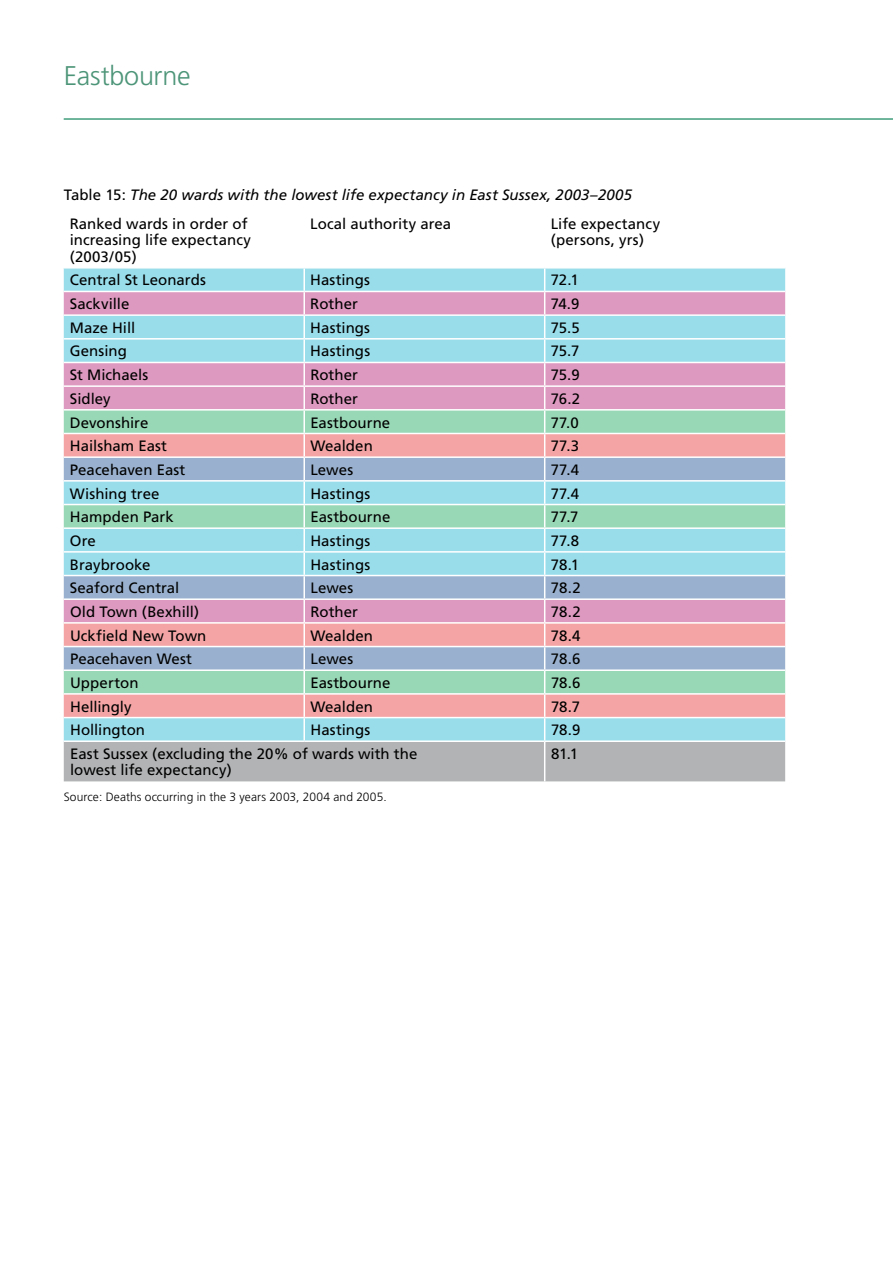
<style>
.page{position:relative;width:893px;height:1263px;background:#fff}
.page>*{position:absolute;margin:0;border:0;box-sizing:border-box;transform-origin:0 0}
.t1{font:300 27px "Frutiger";letter-spacing:-.01em;color:#4d9579}
.t2{font:15px/16.5px "Frutiger";letter-spacing:.005em;color:#000}
.t3{font:italic 15px "Frutiger";letter-spacing:.005em;color:#000}
.t4{font:300 12px "Frutiger";letter-spacing:.005em;color:#000}
.s1{font-style:normal}
</style>
<div class="page">
<hr style="left:64px;top:118px;width:829px;height:2px;background:#4da585">
<svg style="left:64px;top:269px;width:721px;height:512px;background:#b8c2cc"></svg>
<hr style="left:64px;top:740px;width:240px;height:2px;background:#fff">
<hr style="left:304px;top:740px;width:241px;height:2px;background:#fff">
<hr style="left:545px;top:740px;width:240px;height:2px;background:#fff">
<hr style="left:544px;top:742px;width:1px;height:39px;background:#fff">
<h1 class="t1" style="left:64px;top:60px;width:128px">Eastbourne</h1>
<p class="t3" style="left:64px;top:187px;width:570px"><span class="s1">Table 15:</span> The 20 wards with the lowest life expectancy in East Sussex, 2003–2005</p>
<p class="t2" style="left:70px;top:215px;width:183px">Ranked wards in order of increasing life expectancy (2003/05)</p>
<p class="t2" style="left:310px;top:215px;width:143px">Local authority area</p>
<p class="t2" style="left:551px;top:215px;width:111px">Life expectancy (persons, yrs)</p>
<p class="t2" style="left:70px;top:272px;width:138px">Central St Leonards</p>
<p class="t2" style="left:310px;top:272px;width:61px">Hastings</p>
<p class="t2" style="left:551px;top:272px;width:30px">72.1</p>
<p class="t2" style="left:70px;top:295px;width:61px">Sackville</p>
<p class="t2" style="left:310px;top:295px;width:49px">Rother</p>
<p class="t2" style="left:551px;top:295px;width:30px">74.9</p>
<p class="t2" style="left:70px;top:319px;width:67px">Maze Hill</p>
<p class="t2" style="left:310px;top:319px;width:61px">Hastings</p>
<p class="t2" style="left:551px;top:319px;width:31px">75.5</p>
<p class="t2" style="left:70px;top:343px;width:59px">Gensing</p>
<p class="t2" style="left:310px;top:343px;width:61px">Hastings</p>
<p class="t2" style="left:551px;top:343px;width:30px">75.7</p>
<p class="t2" style="left:70px;top:367px;width:80px">St Michaels</p>
<p class="t2" style="left:310px;top:367px;width:49px">Rother</p>
<p class="t2" style="left:551px;top:367px;width:30px">75.9</p>
<p class="t2" style="left:70px;top:390px;width:42px">Sidley</p>
<p class="t2" style="left:310px;top:390px;width:49px">Rother</p>
<p class="t2" style="left:551px;top:390px;width:31px">76.2</p>
<p class="t2" style="left:70px;top:414px;width:80px">Devonshire</p>
<p class="t2" style="left:310px;top:414px;width:81px">Eastbourne</p>
<p class="t2" style="left:551px;top:414px;width:30px">77.0</p>
<p class="t2" style="left:70px;top:438px;width:99px">Hailsham East</p>
<p class="t2" style="left:310px;top:438px;width:64px">Wealden</p>
<p class="t2" style="left:551px;top:438px;width:30px">77.3</p>
<p class="t2" style="left:70px;top:461px;width:117px">Peacehaven East</p>
<p class="t2" style="left:310px;top:461px;width:44px">Lewes</p>
<p class="t2" style="left:551px;top:461px;width:30px">77.4</p>
<p class="t2" style="left:70px;top:485px;width:91px">Wishing tree</p>
<p class="t2" style="left:310px;top:485px;width:61px">Hastings</p>
<p class="t2" style="left:551px;top:485px;width:30px">77.4</p>
<p class="t2" style="left:70px;top:509px;width:105px">Hampden Park</p>
<p class="t2" style="left:310px;top:509px;width:81px">Eastbourne</p>
<p class="t2" style="left:551px;top:509px;width:29px">77.7</p>
<p class="t2" style="left:70px;top:532px;width:27px">Ore</p>
<p class="t2" style="left:310px;top:532px;width:61px">Hastings</p>
<p class="t2" style="left:551px;top:532px;width:30px">77.8</p>
<p class="t2" style="left:70px;top:556px;width:82px">Braybrooke</p>
<p class="t2" style="left:310px;top:556px;width:61px">Hastings</p>
<p class="t2" style="left:551px;top:556px;width:30px">78.1</p>
<p class="t2" style="left:70px;top:580px;width:111px">Seaford Central</p>
<p class="t2" style="left:310px;top:580px;width:44px">Lewes</p>
<p class="t2" style="left:551px;top:580px;width:31px">78.2</p>
<p class="t2" style="left:70px;top:603px;width:131px">Old Town (Bexhill)</p>
<p class="t2" style="left:310px;top:603px;width:49px">Rother</p>
<p class="t2" style="left:551px;top:603px;width:31px">78.2</p>
<p class="t2" style="left:70px;top:627px;width:138px">Uckfield New Town</p>
<p class="t2" style="left:310px;top:627px;width:64px">Wealden</p>
<p class="t2" style="left:551px;top:627px;width:31px">78.4</p>
<p class="t2" style="left:70px;top:651px;width:124px">Peacehaven West</p>
<p class="t2" style="left:310px;top:651px;width:44px">Lewes</p>
<p class="t2" style="left:551px;top:651px;width:31px">78.6</p>
<p class="t2" style="left:70px;top:674px;width:70px">Upperton</p>
<p class="t2" style="left:311px;top:674px;width:81px">Eastbourne</p>
<p class="t2" style="left:551px;top:674px;width:31px">78.6</p>
<p class="t2" style="left:70px;top:698px;width:63px">Hellingly</p>
<p class="t2" style="left:311px;top:698px;width:64px">Wealden</p>
<p class="t2" style="left:551px;top:698px;width:31px">78.7</p>
<p class="t2" style="left:70px;top:722px;width:77px">Hollington</p>
<p class="t2" style="left:311px;top:722px;width:61px">Hastings</p>
<p class="t2" style="left:551px;top:722px;width:31px">78.9</p>
<p class="t2" style="left:70px;top:745px;width:349px">East Sussex (excluding the 20% of wards with the lowest life expectancy)</p>
<p class="t2" style="left:551px;top:745px;width:29px">81.1</p>
<p class="t4" style="left:64px;top:790px;width:324px">Source: Deaths occurring in the 3 years 2003, 2004 and 2005.</p>
</div>
